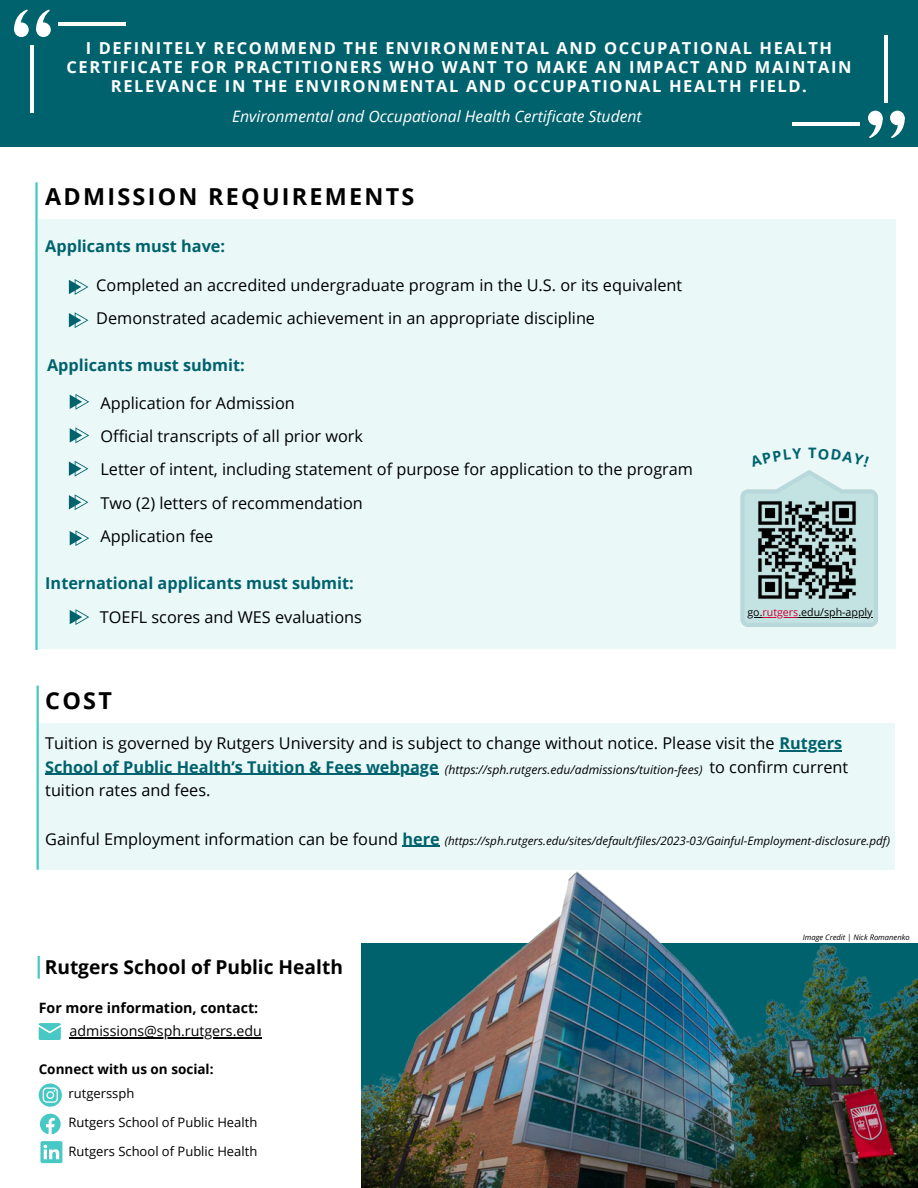
<style>
.page{position:relative;width:918px;height:1188px;background:#fff}
.page>*{position:absolute;margin:0;border:0;box-sizing:border-box;transform-origin:0 0}
.t1{font:700 23.4px "Open Sans";letter-spacing:.095em;color:#000}
.t2{font:700 19.2px "Open Sans";color:#000}
.t3{font:700 16.5px/19.2px "Open Sans";letter-spacing:.095em;color:#fff;text-align:center}
.t4{font:16.35px/33.3px "Open Sans";color:#000}
.t5{font:16.2px "Open Sans";color:#000}
.t6{font:700 16.2px "Open Sans";color:#00626d}
.t7{font:italic 15.75px "Open Sans";color:#fff}
.t8{font:700 14.25px "Open Sans";color:#000}
.t9{font:14.25px "Open Sans";color:#000}
.t10{font:700 13.5px "Open Sans";color:#000}
.t11{font:13.05px "Open Sans";color:#000}
.t12{font:italic 12.15px "Open Sans";color:#000}
.t13{font:italic 11.55px "Open Sans";color:#000}
.t14{font:10.65px "Open Sans";color:#000}
.t15{font:italic 7.65px "Open Sans";color:#000}
.s1{color:#c03}
.s2{font-weight:700;color:#00626d}
</style>
<div class="page">
<div style="left:0;top:0;width:918px;height:146px;background:#00626d"></div>
<svg style="left:36px;top:22px;width:15px;height:15px"></svg>
<svg style="left:36px;top:9px;width:14px;height:26px"></svg>
<svg style="left:14px;top:22px;width:15px;height:15px"></svg>
<svg style="left:14px;top:9px;width:14px;height:26px"></svg>
<hr style="left:31px;top:45px;width:3px;height:68px;background:#fff">
<hr style="left:59px;top:22px;width:67px;height:3px;background:#fff">
<div style="left:868px;top:111px;width:15px;height:14px;background:#fff;border-radius:50%"></div>
<svg style="left:869px;top:113px;width:14px;height:25px"></svg>
<div style="left:890px;top:111px;width:15px;height:14px;background:#fff;border-radius:50%"></div>
<svg style="left:891px;top:113px;width:14px;height:25px"></svg>
<hr style="left:885px;top:35px;width:3px;height:68px;background:#fff">
<hr style="left:793px;top:122px;width:67px;height:4px;background:#fff">
<img style="left:361px;top:871px;width:557px;height:317px">
<svg style="left:39px;top:1023px;width:22px;height:17px"></svg>
<hr style="left:70px;top:1037px;width:192px;height:2px;background:#000">
<svg style="left:39px;top:1084px;width:23px;height:23px"></svg>
<svg style="left:40px;top:1114px;width:20px;height:20px"></svg>
<svg style="left:40px;top:1141px;width:22px;height:22px"></svg>
<hr style="left:38px;top:956px;width:2px;height:23px;background:#48c8c5">
<hr style="left:37px;top:686px;width:2px;height:184px;background:#48c8c5">
<div style="left:38px;top:723px;width:857px;height:147px;background:#eaf8f8"></div>
<hr style="left:780px;top:751px;width:62px;height:1px;background:#00626d">
<hr style="left:45px;top:774px;width:394px;height:1px;background:#00626d">
<hr style="left:403px;top:846px;width:37px;height:1px;background:#00626d">
<hr style="left:35px;top:182px;width:3px;height:468px;background:#48c8c5">
<div style="left:38px;top:219px;width:857px;height:430px;background:#eaf8f8"></div>
<svg style="left:69px;top:279px;width:19px;height:16px"></svg>
<svg style="left:69px;top:312px;width:19px;height:16px"></svg>
<svg style="left:70px;top:394px;width:19px;height:16px"></svg>
<svg style="left:70px;top:427px;width:19px;height:16px"></svg>
<svg style="left:69px;top:461px;width:19px;height:16px"></svg>
<svg style="left:69px;top:494px;width:19px;height:16px"></svg>
<svg style="left:70px;top:530px;width:19px;height:16px"></svg>
<svg style="left:70px;top:609px;width:19px;height:16px"></svg>
<svg style="left:740px;top:470px;width:138px;height:157px;background:#9ab1b1"></svg>
<p class="t3" style="left:66px;top:38px;width:787px">I DEFINITELY RECOMMEND THE ENVIRONMENTAL AND OCCUPATIONAL HEALTH<br>CERTIFICATE FOR PRACTITIONERS WHO WANT TO MAKE AN IMPACT AND MAINTAIN<br>RELEVANCE IN THE ENVIRONMENTAL AND OCCUPATIONAL HEALTH FIELD.</p>
<p class="t7" style="left:232px;top:105px;width:411px">Environmental and Occupational Health Certificate Student</p>
<h4 class="t1" style="left:45px;top:180px;width:371px">ADMISSION REQUIREMENTS</h4>
<p class="t6" style="left:45px;top:235px;width:181px">Applicants must have:</p>
<h5 class="t4" style="left:96px;top:268px;width:588px">Completed an accredited undergraduate program in the U.S. or its equivalent<br>Demonstrated academic achievement in an appropriate discipline</h5>
<h5 class="t6" style="left:47px;top:354px;width:199px">Applicants must submit:</h5>
<p class="t4" style="left:101px;top:386px;width:594px">Application for Admission<br>Official transcripts of all prior work<br>Letter of intent, including statement of purpose for application to the program Two (2) letters of recommendation<br>Application fee</p>
<h1 class="t6" style="left:45px;top:571px;width:310px">International applicants must submit:</h1>
<h5 class="t4" style="left:100px;top:600px;width:264px">TOEFL scores and WES evaluations</h5>
<p class="t14" style="left:748px;top:605px;width:127px">go.<span class="s1">rutgers</span>.edu/sph-apply</p>
<h5 class="t1" style="left:45px;top:684px;width:68px">COST</h5>
<p class="t5" style="left:45px;top:732px;width:799px">Tuition is governed by Rutgers University and is subject to change without notice. Please visit the <span class="s2">Rutgers</span></p>
<h6 class="t6" style="left:45px;top:755px;width:395px">School of Public Health’s Tuition &amp; Fees webpage</h6>
<h6 class="t5" style="left:710px;top:755px;width:140px">to confirm current</h6>
<h6 class="t5" style="left:45px;top:779px;width:167px">tuition rates and fees.</h6>
<h6 class="t5" style="left:45px;top:827px;width:396px">Gainful Employment information can be found <span class="s2">here</span></h6>
<p class="t13" style="left:445px;top:833px;width:447px">(https://sph.rutgers.edu/sites/default/files/2023-03/Gainful-Employment-disclosure.pdf)</p>
<p class="t12" style="left:445px;top:761px;width:259px">(https://sph.rutgers.edu/admissions/tuition-fees)</p>
<p class="t2" style="left:45px;top:954px;width:300px">Rutgers School of Public Health</p>
<h4 class="t8" style="left:39px;top:998px;width:221px">For more information, contact:</h4>
<p class="t9" style="left:70px;top:1021px;width:194px">admissions@sph.rutgers.edu</p>
<p class="t10" style="left:39px;top:1059px;width:176px">Connect with us on social:</p>
<p class="t11" style="left:69px;top:1084px;width:67px">rutgerssph</p>
<h1 class="t11" style="left:69px;top:1113px;width:190px">Rutgers School of Public Health</h1>
<h4 class="t11" style="left:69px;top:1142px;width:190px">Rutgers School of Public Health</h4>
<p class="t15" style="left:803px;top:932px;width:108px">Image Credit | Nick Romanenko</p>
</div>
